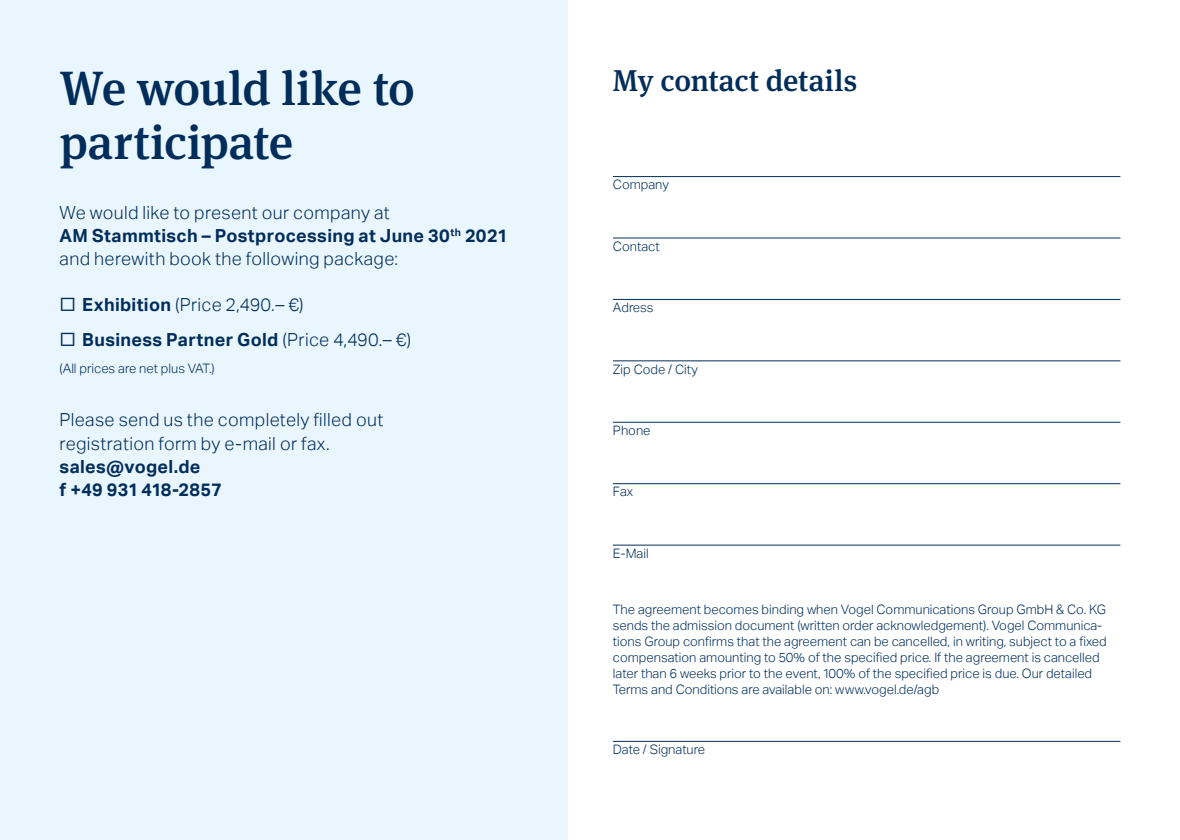
<style>
.page{position:relative;width:1180px;height:840px;background:#fff}
.page>*{position:absolute;margin:0;border:0;box-sizing:border-box;transform-origin:0 0}
.t1{font:500 48px/54px "Meta Serif OT";letter-spacing:-.015em;color:#002d5a}
.t2{font:500 30px "Meta Serif OT";letter-spacing:-.005em;color:#002d5a}
.t3{font:300 18px/23px "Aktiv Grotesk";letter-spacing:.02em;color:#002d5a}
.t4{font:700 18px/23px "Aktiv Grotesk";letter-spacing:.02em;color:#002d5a}
.t5{font:300 13px/16px "Aktiv Grotesk";color:#002d5a}
.s1{font-weight:700}
.s2{font-size:28px}
.s3{font-weight:300;font-size:28px}
.s4{font-weight:300}
</style>
<div class="page">
<div style="left:0;top:0;width:567px;height:839px;background:#eaf6fe"></div>
<hr style="left:613px;top:176px;width:507px;height:1px;background:#002d5a">
<hr style="left:613px;top:237px;width:507px;height:1px;background:#002d5a">
<hr style="left:613px;top:299px;width:507px;height:1px;background:#002d5a">
<hr style="left:613px;top:360px;width:507px;height:1px;background:#002d5a">
<hr style="left:613px;top:421px;width:507px;height:1px;background:#002d5a">
<hr style="left:613px;top:483px;width:507px;height:1px;background:#002d5a">
<hr style="left:613px;top:544px;width:507px;height:1px;background:#002d5a">
<hr style="left:613px;top:740px;width:507px;height:1px;background:#002d5a">
<h1 class="t1" style="left:60px;top:61px;width:357px">We would like to participate</h1>
<h3 class="t3" style="left:60px;top:201px;width:449px">We would like to present our company at<br><span class="s1">AM Stammtisch – Postprocessing at June 30</span><sup>th</sup> <span class="s1">2021 </span>and herewith book the following package:</h3>
<h3 class="t3" style="left:60px;top:293px;width:245px"><span class="s2">□</span> <span class="s1">Exhibition</span> (Price 2,490.– €)</h3>
<h3 class="t4" style="left:60px;top:328px;width:353px"><span class="s3">□</span> Business Partner Gold <span class="s4">(Price 4,490.– €)</span></h3>
<p class="t5" style="left:60px;top:360px;width:157px">(All prices are net plus VAT.)</p>
<h3 class="t3" style="left:60px;top:408px;width:325px">Please send us the completely filled out registration form by e-mail or fax.</h3>
<h3 class="t4" style="left:60px;top:454px;width:163px">sales@vogel.de<br>f +49 931 418-2857</h3>
<h2 class="t2" style="left:613px;top:62px;width:246px">My contact details</h2>
<p class="t5" style="left:613px;top:177px;width:57px">Company</p>
<p class="t5" style="left:613px;top:238px;width:48px">Contact</p>
<p class="t5" style="left:613px;top:299px;width:42px">Adress</p>
<p class="t5" style="left:613px;top:361px;width:86px">Zip Code / City</p>
<p class="t5" style="left:613px;top:422px;width:39px">Phone</p>
<p class="t5" style="left:613px;top:483px;width:22px">Fax</p>
<p class="t5" style="left:613px;top:545px;width:37px">E-Mail</p>
<p class="t5" style="left:613px;top:600px;width:495px">The agreement becomes binding when Vogel Communications Group GmbH &amp; Co. KG sends the admission document (written order acknowledgement). Vogel Communica&shy;tions Group confirms that the agreement can be cancelled, in writing, subject to a fixed compensation amounting to 50% of the specified price. If the agreement is cancelled later than 6 weeks prior to the event, 100% of the specified price is due. Our detailed Terms and Conditions are available on: www.vogel.de/agb</p>
<p class="t5" style="left:613px;top:741px;width:94px">Date / Signature</p>
</div>
